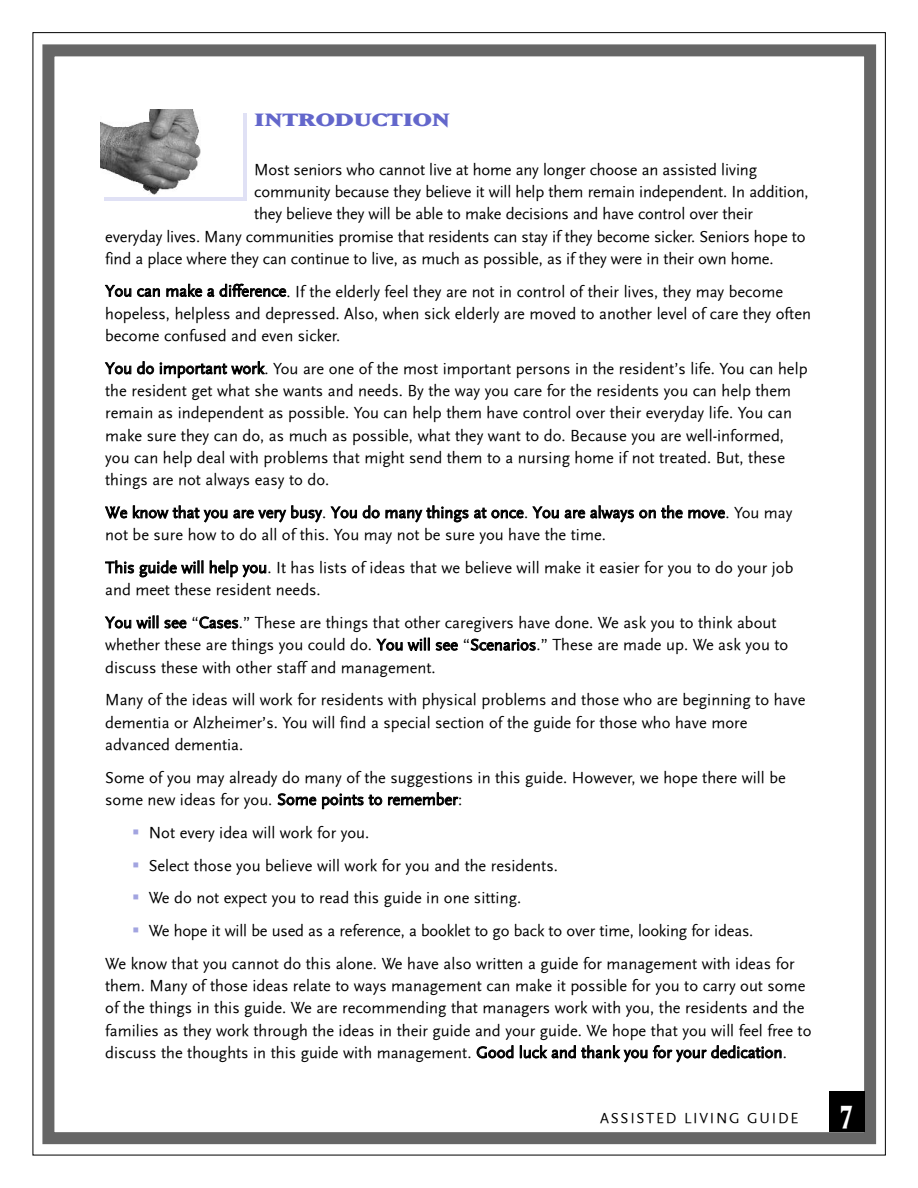
<style>
.page{position:relative;width:918px;height:1188px;background:#fff}
.page>*{position:absolute;margin:0;border:0;box-sizing:border-box;transform-origin:0 0}
.t1{font:800 39px "Matrix";color:#fff;scale:.77 1}
.t2{font:800 21px "Matrix";letter-spacing:-.01em;color:#6367cb;scale:1.5 1}
.t3{font:16.5px/22.2px "Scala Sans";color:#000}
.t4{font:15px "Scala Sans";letter-spacing:.115em;color:#000}
</style>
<div class="page">
<div style="left:104px;top:113px;width:143px;height:87px;background:linear-gradient(to right,#e0e1f5,#e0e1f5)"></div>
<div style="left:42px;top:44px;width:834px;height:1100px;border:12px solid #666"></div>
<div style="left:100px;top:109px;width:143px;height:87px;background:#fff"></div>
<img style="left:100px;top:109px;width:100px;height:86px">
<div style="left:829px;top:1092px;width:35px;height:40px;background:#000"></div>
<p class="t2" style="left:254px;top:106px;width:132px">INTRODUCTION</p>
<p class="t3" style="left:254px;top:159px;width:504px">Most seniors who cannot live at home any longer choose an assisted living</p>
<p class="t3" style="left:254px;top:181px;width:556px">community because they believe it will help them remain independent. In addition,</p>
<p class="t3" style="left:254px;top:203px;width:500px">they believe they will be able to make decisions and have control over their</p>
<p class="t3" style="left:105px;top:225px;width:702px">everyday lives. Many communities promise that residents can stay if they become sicker. Seniors hope to</p>
<p class="t3" style="left:105px;top:248px;width:670px">find a place where they can continue to live, as much as possible, as if they were in their own home.</p>
<p class="t3" style="left:105px;top:280px;width:707px">You can make a difference. If the elderly feel they are not in control of their lives, they may become hopeless, helpless and depressed. Also, when sick elderly are moved to another level of care they often become confused and even sicker.</p>
<p class="t3" style="left:105px;top:358px;width:704px">You do important work. You are one of the most important persons in the resident’s life. You can help the resident get what she wants and needs. By the way you care for the residents you can help them remain as independent as possible. You can help them have control over their everyday life. You can make sure they can do, as much as possible, what they want to do. Because you are well-informed, you can help deal with problems that might send them to a nursing home if not treated. But, these things are not always easy to do.</p>
<p class="t3" style="left:105px;top:502px;width:689px">We know that you are very busy. You do many things at once. You are always on the move. You may not be sure how to do all of this. You may not be sure you have the time.</p>
<p class="t3" style="left:105px;top:557px;width:690px">This guide will help you. It has lists of ideas that we believe will make it easier for you to do your job and meet these resident needs.</p>
<p class="t3" style="left:105px;top:612px;width:685px">You will see “Cases.” These are things that other caregivers have done. We ask you to think about whether these are things you could do. You will see “Scenarios.” These are made up. We ask you to discuss these with other staff and management.</p>
<p class="t3" style="left:105px;top:689px;width:702px">Many of the ideas will work for residents with physical problems and those who are beginning to have dementia or Alzheimer’s. You will find a special section of the guide for those who have more advanced dementia.</p>
<p class="t3" style="left:105px;top:767px;width:682px">Some of you may already do many of the suggestions in this guide. However, we hope there will be some new ideas for you. Some points to remember:</p>
<p class="t3" style="left:149px;top:822px;width:222px">Not every idea will work for you.</p>
<p class="t3" style="left:149px;top:854px;width:411px">Select those you believe will work for you and the residents.</p>
<p class="t3" style="left:149px;top:887px;width:374px">We do not expect you to read this guide in one sitting.</p>
<p class="t3" style="left:149px;top:920px;width:606px">We hope it will be used as a reference, a booklet to go back to over time, looking for ideas.</p>
<p class="t3" style="left:105px;top:953px;width:691px">We know that you cannot do this alone. We have also written a guide for management with ideas for</p>
<p class="t3" style="left:105px;top:975px;width:708px">them. Many of those ideas relate to ways management can make it possible for you to carry out some of the things in this guide. We are recommending that managers work with you, the residents and the families as they work through the ideas in their guide and your guide. We hope that you will feel free to discuss the thoughts in this guide with management. Good luck and thank you for your dedication.</p>
<p class="t4" style="left:600px;top:1110px;width:200px">ASSISTED LIVING GUIDE</p>
<h1 class="t1" style="left:840px;top:1086px;width:17px">7</h1>
</div>
